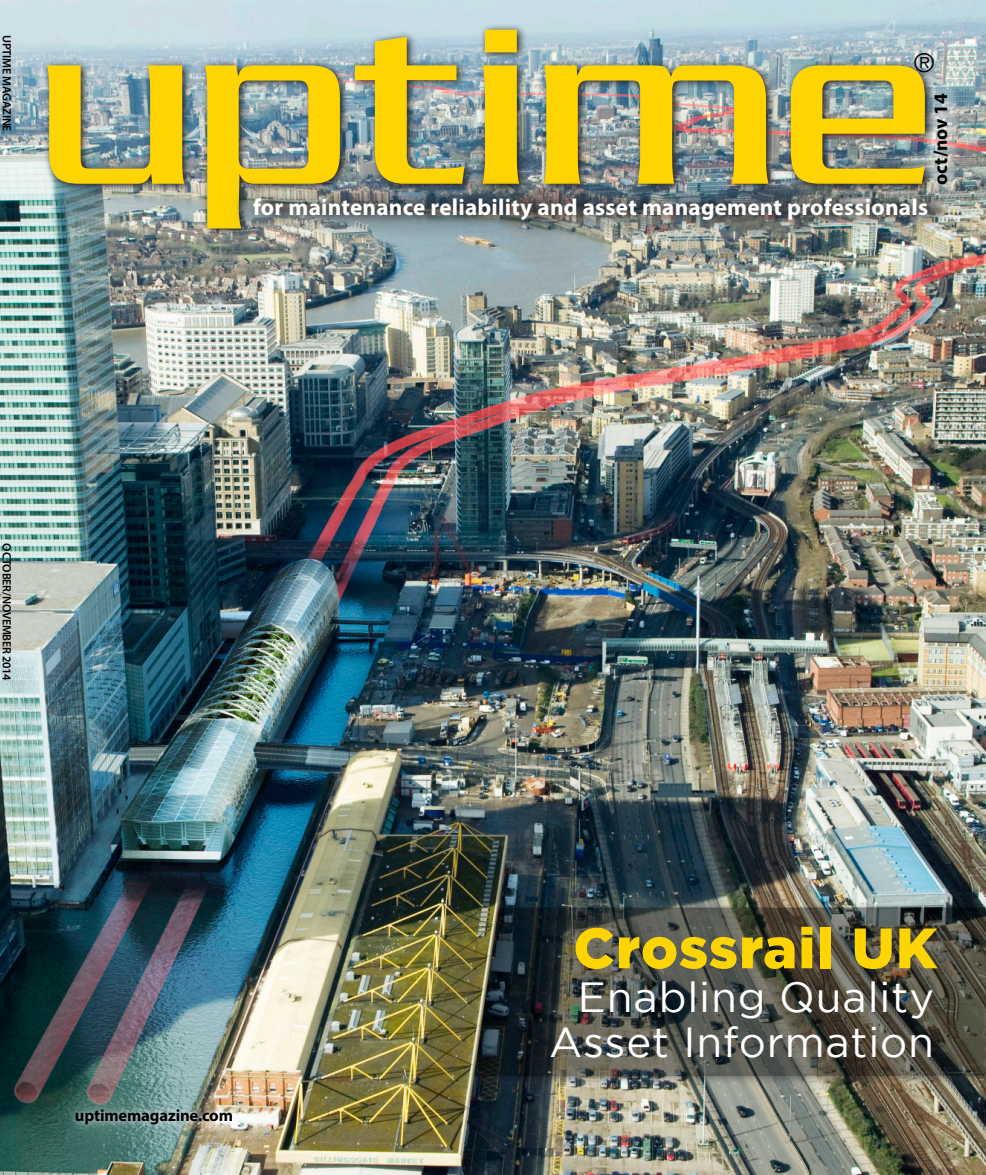
<style>
.page{position:relative;width:986px;height:1175px;background:#fff}
.page>*{position:absolute;margin:0;border:0;box-sizing:border-box;transform-origin:0 0}
.t1{font:900 56.7px "Gotham";letter-spacing:.02em;color:#fed503}
.t2{font:42px/44.1px "Gotham";letter-spacing:.02em;color:#fff;text-align:right}
.t3{font:300 25.8px "Univers";color:#000001}
.t4{font:700 23.25px "Myriad Pro";letter-spacing:.01em;color:#fff}
.t5{font:700 19.35px "Myriad Pro";letter-spacing:.005em;color:#000001}
.t6{font:700 16.65px "Myriad Pro";letter-spacing:-.01em;color:#000001}
.t7{font:600 12px "Myriad Pro";letter-spacing:-.02em;color:#000001}
</style>
<div class="page">
<img style="left:0;top:0;width:986px;height:1174px">
<div style="left:920px;top:80px;width:41px;height:117px;background:#fff;opacity:.35"></div>
<img style="left:41px;top:24px;width:894px;height:215px">
<img style="left:47px;top:30px;width:877px;height:198px">
<div style="left:907px;top:45px;width:35px;height:35px;background:#fff;opacity:.4"></div>
<img style="left:468px;top:901px;width:518px;height:185px">
<svg style="left:474px;top:907px;width:512px;height:169px;background:#464740"></svg>
<div style="left:228px;top:173px;width:724px;height:73px;background:#231f20;opacity:.29"></div>
<div style="left:47px;top:1081px;width:213px;height:72px;background:#fff;opacity:.75"></div>
<p class="t7" style="left:14px;top:35px;width:98px;rotate:90deg">UPTIME MAGAZINE</p>
<p class="t3" style="left:913px;top:48px;width:22px">®</p>
<p class="t5" style="left:933px;top:185px;width:93px;rotate:-90deg">oct/nov 14</p>
<p class="t4" style="left:253px;top:199px;width:676px">for maintenance reliability and asset management professionals</p>
<p class="t7" style="left:14px;top:543px;width:139px;rotate:90deg">OCTOBER/NOVEMBER 2014</p>
<p class="t6" style="left:75px;top:1109px;width:160px">uptimemagazine.com</p>
<h1 class="t1" style="left:573px;top:923px;width:365px">Crossrail UK</h1>
<h2 class="t2" style="left:549px;top:977px;width:386px">Enabling Quality<br>Asset Information</h2>
</div>
